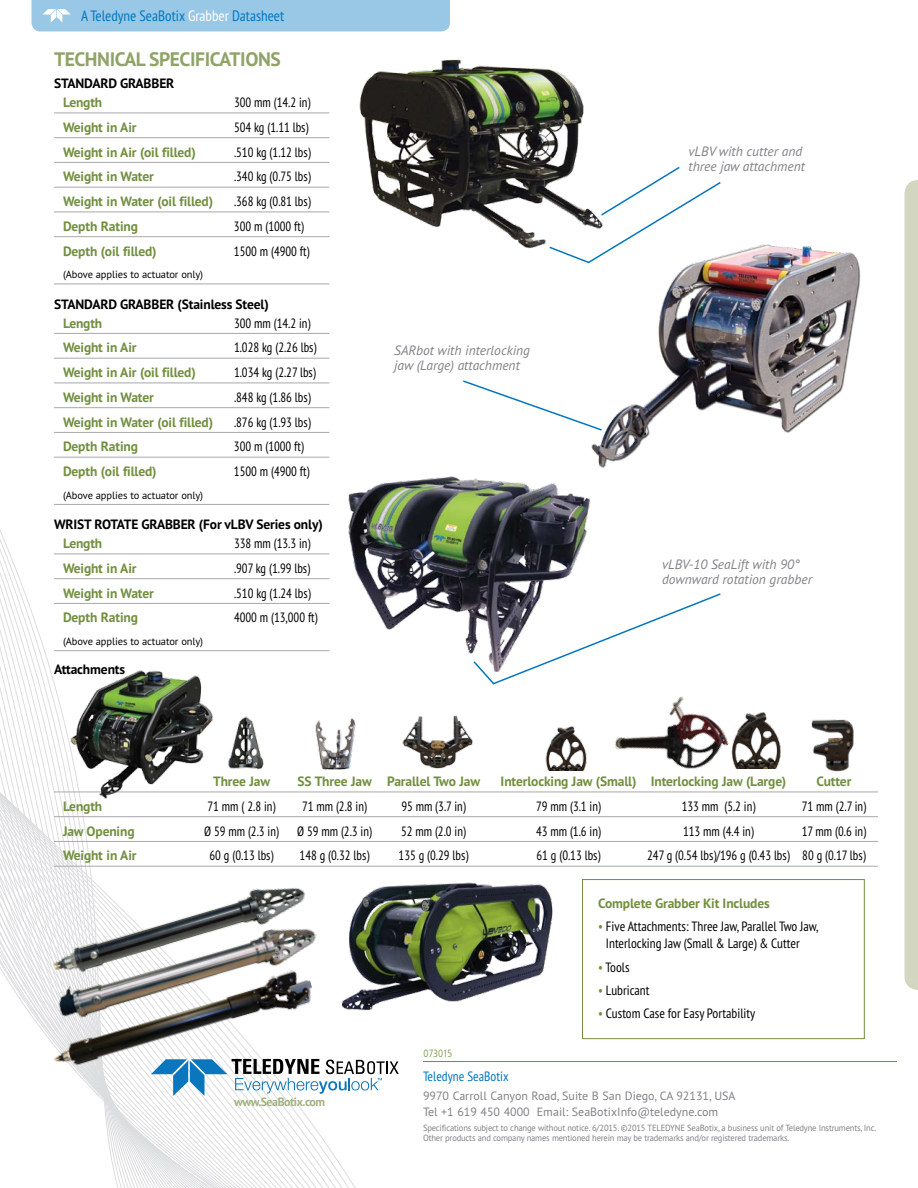
<style>
.page{position:relative;width:918px;height:1188px;background:#fff}
.page>*{position:absolute;margin:0;border:0;box-sizing:border-box;transform-origin:0 0}
.t1{font:700 19.5px "PT Sans Pro";letter-spacing:-.02em;color:#8fa366}
.t2{font:condensed 15px "PT Sans Pro";color:#0076c0}
.t3{font:condensed 13.5px "PT Sans Pro";letter-spacing:-.005em;color:#000;scale:.95 1}
.t4{font:700 13.5px "PT Sans Pro";letter-spacing:-.01em;color:#718f3f}
.t5{font:italic 13.5px/15px "PT Sans Pro";color:#808285}
.t6{font:condensed 13.5px/17.1px "PT Sans Pro";letter-spacing:-.005em;color:#000}
.t7{font:700 13.5px "PT Sans Pro";letter-spacing:-.01em;color:#000}
.t8{font:condensed 13.5px "PT Sans Pro";color:#0076c0}
.t9{font:12px/15.8px "PT Sans Pro";color:#808285}
.t10{font:700 12px "PT Sans Pro";letter-spacing:-.04em;color:#a2b17f}
.t11{font:10.5px "PT Sans Pro";letter-spacing:-.01em;color:#000}
.t12{font:300 condensed 10.5px "Frutiger LT Std";letter-spacing:-.02em;color:#718f3f}
.t13{font:9px/10.5px "PT Sans Pro";letter-spacing:-.02em;color:#808285;scale:.95 1}
.s1{color:#fff}
.s2{color:#718f3f}
</style>
<div class="page">
<svg style="left:0;top:530px;width:423px;height:658px"></svg>
<svg style="left:904px;top:180px;width:14px;height:810px;background:#d6d9c5"></svg>
<div style="left:32px;top:0;width:418px;height:32px;background:#99c8e6"></div>
<svg style="left:151px;top:1059px;width:248px;height:37px"></svg>
<img style="left:341px;top:476px;width:250px;height:195px">
<hr style="left:54px;top:113px;width:275px;height:1px;background:#a7a9ac">
<hr style="left:54px;top:137px;width:275px;height:1px;background:#a7a9ac">
<hr style="left:54px;top:162px;width:275px;height:1px;background:#a7a9ac">
<hr style="left:54px;top:187px;width:275px;height:1px;background:#a7a9ac">
<hr style="left:54px;top:212px;width:275px;height:1px;background:#a7a9ac">
<hr style="left:54px;top:236px;width:275px;height:1px;background:#a7a9ac">
<hr style="left:54px;top:284px;width:275px;height:1px;background:#a7a9ac">
<hr style="left:54px;top:333px;width:275px;height:1px;background:#a7a9ac">
<hr style="left:54px;top:358px;width:275px;height:1px;background:#a7a9ac">
<hr style="left:54px;top:383px;width:275px;height:1px;background:#a7a9ac">
<hr style="left:54px;top:407px;width:275px;height:1px;background:#a7a9ac">
<hr style="left:54px;top:432px;width:275px;height:1px;background:#a7a9ac">
<hr style="left:54px;top:457px;width:275px;height:1px;background:#a7a9ac">
<hr style="left:54px;top:504px;width:275px;height:1px;background:#a7a9ac">
<hr style="left:54px;top:554px;width:275px;height:1px;background:#a7a9ac">
<hr style="left:54px;top:578px;width:275px;height:1px;background:#a7a9ac">
<hr style="left:54px;top:603px;width:275px;height:1px;background:#a7a9ac">
<hr style="left:54px;top:650px;width:275px;height:1px;background:#a7a9ac">
<hr style="left:423px;top:1061px;width:474px;height:1px;background:#718f3f">
<div style="left:582px;top:879px;width:283px;height:160px;border:1px solid #718f3f"></div>
<hr style="left:54px;top:792px;width:824px;height:1px;background:#a7a9ac">
<hr style="left:54px;top:816px;width:824px;height:1px;background:#a7a9ac">
<hr style="left:54px;top:841px;width:824px;height:1px;background:#a7a9ac">
<hr style="left:54px;top:866px;width:824px;height:1px;background:#a7a9ac">
<img style="left:359px;top:59px;width:225px;height:190px">
<img style="left:591px;top:244px;width:270px;height:224px">
<svg style="left:463px;top:379px;width:140px;height:53px"></svg>
<svg style="left:472px;top:592px;width:249px;height:93px"></svg>
<svg style="left:548px;top:165px;width:174px;height:99px"></svg>
<img style="left:337px;top:882px;width:216px;height:130px">
<img style="left:228px;top:716px;width:37px;height:56px">
<img style="left:399px;top:713px;width:74px;height:57px">
<img style="left:545px;top:726px;width:42px;height:44px">
<img style="left:811px;top:719px;width:43px;height:53px">
<img style="left:313px;top:715px;width:45px;height:56px">
<img style="left:734px;top:712px;width:47px;height:56px">
<img style="left:65px;top:662px;width:154px;height:140px">
<img style="left:48px;top:990px;width:269px;height:91px">
<img style="left:44px;top:868px;width:272px;height:122px">
<img style="left:54px;top:917px;width:268px;height:111px">
<img style="left:612px;top:681px;width:122px;height:112px">
<p class="t2" style="left:81px;top:6px;width:205px">A Teledyne SeaBotix <span class="s1">Grabber</span> Datasheet</p>
<h1 class="t1" style="left:54px;top:47px;width:228px">TECHNICAL SPECIFICATIONS</h1>
<p class="t7" style="left:54px;top:75px;width:122px">STANDARD GRABBER</p>
<p class="t4" style="left:63px;top:94px;width:41px">Length</p>
<p class="t3" style="left:234px;top:94px;width:82px">300 mm (14.2 in)</p>
<p class="t4" style="left:63px;top:118px;width:75px">Weight in Air</p>
<p class="t3" style="left:234px;top:118px;width:80px">504 kg (1.11 lbs)</p>
<p class="t4" style="left:63px;top:143px;width:134px">Weight in Air (oil filled)</p>
<p class="t3" style="left:234px;top:143px;width:82px">.510 kg (1.12 lbs)</p>
<p class="t4" style="left:63px;top:168px;width:92px">Weight in Water</p>
<p class="t3" style="left:234px;top:168px;width:82px">.340 kg (0.75 lbs)</p>
<p class="t4" style="left:63px;top:193px;width:152px">Weight in Water (oil filled)</p>
<p class="t3" style="left:234px;top:193px;width:82px">.368 kg (0.81 lbs)</p>
<p class="t4" style="left:63px;top:217px;width:76px">Depth Rating</p>
<p class="t3" style="left:234px;top:217px;width:75px">300 m (1000 ft)</p>
<p class="t4" style="left:63px;top:242px;width:95px">Depth (oil filled)</p>
<p class="t3" style="left:234px;top:242px;width:81px">1500 m (4900 ft)</p>
<p class="t11" style="left:63px;top:268px;width:142px">(Above applies to actuator only)</p>
<p class="t7" style="left:54px;top:295px;width:216px">STANDARD GRABBER (Stainless Steel)</p>
<p class="t4" style="left:63px;top:314px;width:41px">Length</p>
<p class="t3" style="left:234px;top:314px;width:82px">300 mm (14.2 in)</p>
<p class="t4" style="left:63px;top:339px;width:75px">Weight in Air</p>
<p class="t3" style="left:234px;top:339px;width:88px">1.028 kg (2.26 lbs)</p>
<p class="t4" style="left:63px;top:364px;width:134px">Weight in Air (oil filled)</p>
<p class="t3" style="left:234px;top:364px;width:88px">1.034 kg (2.27 lbs)</p>
<p class="t4" style="left:63px;top:388px;width:92px">Weight in Water</p>
<p class="t3" style="left:234px;top:388px;width:82px">.848 kg (1.86 lbs)</p>
<p class="t4" style="left:63px;top:413px;width:152px">Weight in Water (oil filled)</p>
<p class="t3" style="left:234px;top:413px;width:82px">.876 kg (1.93 lbs)</p>
<p class="t4" style="left:63px;top:438px;width:76px">Depth Rating</p>
<p class="t3" style="left:234px;top:438px;width:75px">300 m (1000 ft)</p>
<p class="t4" style="left:63px;top:463px;width:95px">Depth (oil filled)</p>
<p class="t3" style="left:234px;top:463px;width:81px">1500 m (4900 ft)</p>
<p class="t11" style="left:63px;top:488px;width:142px">(Above applies to actuator only)</p>
<p class="t7" style="left:54px;top:516px;width:270px">WRIST ROTATE GRABBER (For vLBV Series only)</p>
<p class="t4" style="left:63px;top:535px;width:41px">Length</p>
<p class="t3" style="left:234px;top:535px;width:82px">338 mm (13.3 in)</p>
<p class="t4" style="left:63px;top:559px;width:75px">Weight in Air</p>
<p class="t3" style="left:234px;top:559px;width:82px">.907 kg (1.99 lbs)</p>
<p class="t4" style="left:63px;top:584px;width:92px">Weight in Water</p>
<p class="t3" style="left:234px;top:584px;width:82px">.510 kg (1.24 lbs)</p>
<p class="t4" style="left:63px;top:609px;width:76px">Depth Rating</p>
<p class="t3" style="left:234px;top:609px;width:90px">4000 m (13,000 ft)</p>
<p class="t11" style="left:63px;top:634px;width:142px">(Above applies to actuator only)</p>
<p class="t7" style="left:54px;top:660px;width:73px">Attachments</p>
<p class="t5" style="left:394px;top:342px;width:137px">SARbot with interlocking jaw (Large) attachment</p>
<p class="t5" style="left:688px;top:143px;width:118px">vLBV with cutter and three jaw attachment</p>
<p class="t5" style="left:662px;top:557px;width:152px">vLBV-10 SeaLift with 90° downward rotation grabber</p>
<p class="t4" style="left:213px;top:773px;width:59px">Three Jaw</p>
<p class="t4" style="left:298px;top:773px;width:184px">SS Three Jaw Parallel Two Jaw</p>
<p class="t4" style="left:501px;top:773px;width:287px">Interlocking Jaw (Small) Interlocking Jaw (Large)</p>
<p class="t4" style="left:817px;top:773px;width:36px">Cutter</p>
<p class="t4" style="left:63px;top:797px;width:41px">Length</p>
<p class="t3" style="left:208px;top:797px;width:73px">71 mm ( 2.8 in)</p>
<p class="t3" style="left:302px;top:797px;width:70px">71 mm (2.8 in)</p>
<p class="t3" style="left:401px;top:797px;width:69px">95 mm (3.7 in)</p>
<p class="t3" style="left:536px;top:797px;width:70px">79 mm (3.1 in)</p>
<p class="t3" style="left:682px;top:797px;width:79px">133 mm (5.2 in)</p>
<p class="t3" style="left:802px;top:797px;width:69px">71 mm (2.7 in)</p>
<p class="t4" style="left:63px;top:822px;width:73px">Jaw Opening</p>
<p class="t3" style="left:204px;top:822px;width:80px">Ø 59 mm (2.3 in)</p>
<p class="t3" style="left:297px;top:822px;width:80px">Ø 59 mm (2.3 in)</p>
<p class="t3" style="left:401px;top:822px;width:70px">52 mm (2.0 in)</p>
<p class="t3" style="left:536px;top:822px;width:70px">43 mm (1.6 in)</p>
<p class="t3" style="left:683px;top:822px;width:76px">113 mm (4.4 in)</p>
<p class="t3" style="left:802px;top:822px;width:69px">17 mm (0.6 in)</p>
<p class="t4" style="left:63px;top:847px;width:75px">Weight in Air</p>
<p class="t3" style="left:210px;top:847px;width:69px">60 g (0.13 lbs)</p>
<p class="t3" style="left:300px;top:847px;width:75px">148 g (0.32 lbs)</p>
<p class="t3" style="left:399px;top:847px;width:75px">135 g (0.29 lbs)</p>
<p class="t3" style="left:537px;top:847px;width:69px">61 g (0.13 lbs)</p>
<p class="t3" style="left:647px;top:847px;width:231px">247 g (0.54 lbs)/196 g (0.43 lbs) 80 g (0.17 lbs)</p>
<p class="t10" style="left:234px;top:1094px;width:93px">www.SeaBotix.com</p>
<p class="t12" style="left:423px;top:1047px;width:30px">073015</p>
<p class="t4" style="left:598px;top:895px;width:173px">Complete Grabber Kit Includes</p>
<p class="t6" style="left:606px;top:918px;width:214px;text-indent:-8px"><span class="s2">•</span> Five Attachments: Three Jaw, Parallel Two Jaw,<br>Interlocking Jaw (Small &amp; Large) &amp; Cutter</p>
<p class="t6" style="left:598px;top:958px;width:33px"><span class="s2">•</span> Tools</p>
<p class="t6" style="left:598px;top:981px;width:53px"><span class="s2">•</span> Lubricant</p>
<p class="t6" style="left:598px;top:1004px;width:158px"><span class="s2">•</span> Custom Case for Easy Portability</p>
<p class="t8" style="left:423px;top:1068px;width:87px">Teledyne SeaBotix</p>
<p class="t9" style="left:423px;top:1088px;width:314px">9970 Carroll Canyon Road, Suite B San Diego, CA 92131, USA<br>Tel +1 619 450 4000 Email: SeaBotixInfo@teledyne.com</p>
<p class="t13" style="left:423px;top:1122px;width:479px">Specifications subject to change without notice. 6/2015. ©2015 TELEDYNE SeaBotix, a business unit of Teledyne Instruments, Inc.<br>Other products and company names mentioned herein may be trademarks and/or registered trademarks.</p>
</div>
